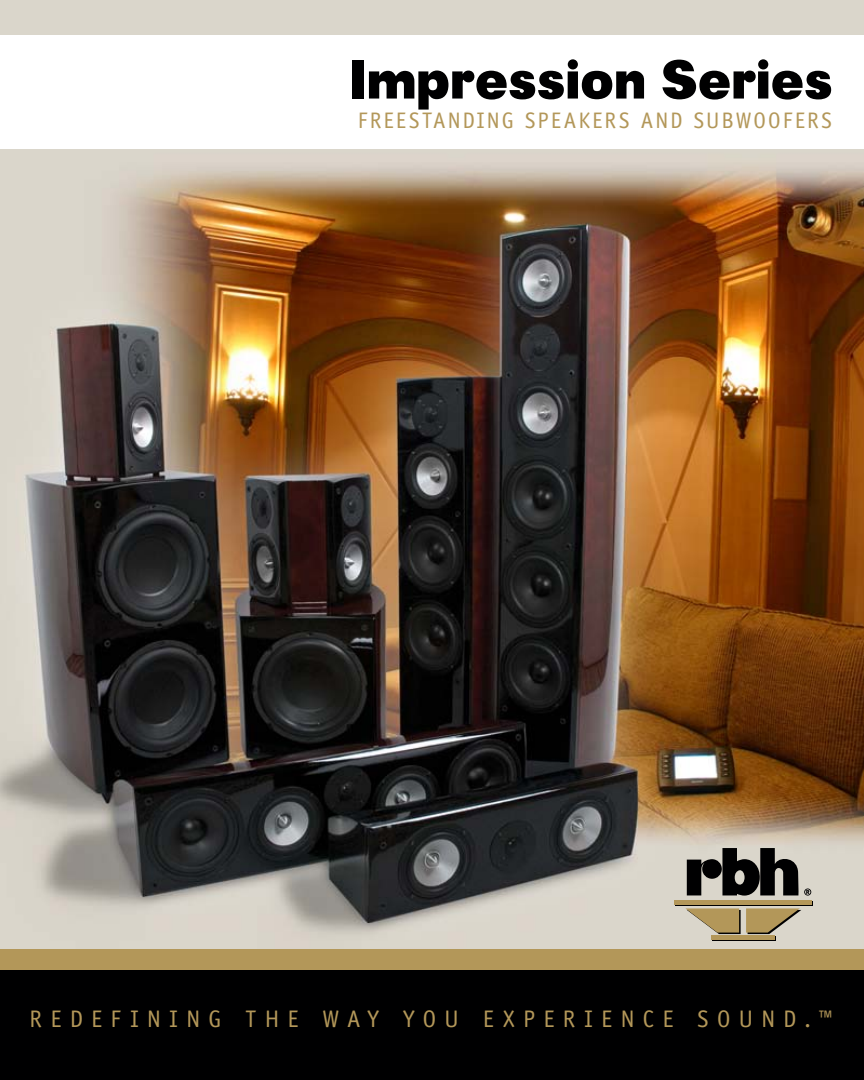
<style>
.page{position:relative;width:864px;height:1080px;background:#fff}
.page>*{position:absolute;margin:0;border:0;box-sizing:border-box;transform-origin:0 0}
.t1{font:900 54px "Plak";letter-spacing:.03em;color:#000001}
.Body_Text{font:24px "Officina Sans";letter-spacing:.345em;color:#b39759}
.t2{font:22.5px "Officina Sans";letter-spacing:.09em;color:#b39759}
</style>
<div class="page">
<img style="left:0;top:0;width:864px;height:949px">
<div style="left:0;top:955px;width:864px;height:125px;background:#000001"></div>
<div style="left:0;top:35px;width:864px;height:113px;background:#fff"></div>
<div style="left:0;top:949px;width:864px;height:20px;background:#b39759"></div>
<div style="left:675px;top:901px;width:138px;height:5px;background:#b39759"></div>
<hr style="left:674px;top:900px;width:137px;height:4px;background:#b39759">
<div style="left:712px;top:936px;width:64px;height:5px;background:#b39759"></div>
<div style="left:711px;top:935px;width:63px;height:5px;background:#b39759"></div>
<svg style="left:685px;top:908px;width:116px;height:26px"></svg>
<svg style="left:687px;top:848px;width:124px;height:48px"></svg>
<p class="t1" style="left:350px;top:48px;width:484px">Impression Series</p>
<p class="t2" style="left:358px;top:108px;width:476px">FREESTANDING SPEAKERS AND SUBWOOFERS</p>
<p class="Body_Text" style="left:30px;top:1005px;width:806px">REDEFINING THE WAY YOU EXPERIENCE SOUND.™</p>
</div>
